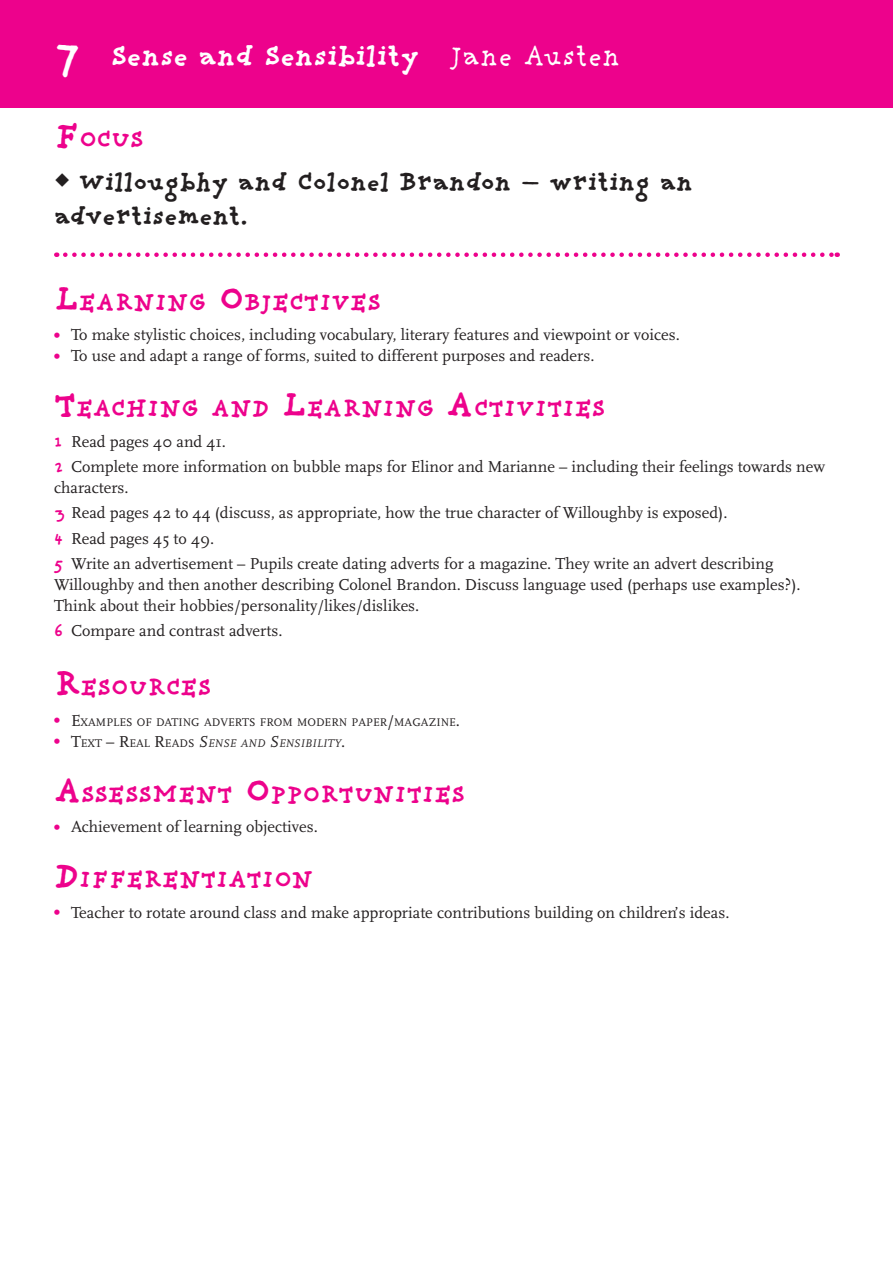
<style>
.page{position:relative;width:893px;height:1263px;background:#fff}
.page>*{position:absolute;margin:0;border:0;box-sizing:border-box;transform-origin:0 0}
.t1{font:700 30px "Providence";color:#fff}
.Focus_header_text{font:700 27px/34.5px "Providence";color:#231f20}
.Main_pink_heading{font:700 25.2px "Providence";color:#ed028c}
.Pink_Numbered_main_t{font:16.5px/21px "Scala";color:#231f20}
.bulleted_pink_main_t{font:16.5px "Scala";color:#231f20}
.Bulleted_main_text_a{font:11.55px "Scala";color:#231f20}
.Bulleted_main_text_a-2{font:italic 11.55px "Scala";color:#231f20}
.s1{font-size:45px}
.s2{font-weight:400}
.s3{font-size:36px}
.s4{font-weight:700;color:#ed028c}
.s5{font-family:"Providence";font-weight:700;color:#ed028c}
.s6{font-weight:700;font-size:16.5px;color:#ed028c}
.s7{font-size:16.5px}
.s8{font-weight:700;font-style:normal;font-size:16.5px;color:#ed028c}
.s9{font-style:normal;font-size:16.5px}
.s10{font-style:normal}
</style>
<div class="page">
<div style="left:0;top:0;width:893px;height:108px;background:#ed028c"></div>
<svg style="left:65px;top:252px;width:773px;height:5px"></svg>
<p class="t1" style="left:54px;top:38px;width:568px"><span class="s1">7</span> Sense and Sensibility <span class="s2">Jane Austen</span></p>
<p class="Main_pink_heading" style="left:54px;top:124px;width:91px"><span class="s3">F</span>OCUS</p>
<p class="Focus_header_text" style="left:54px;top:164px;width:640px;text-indent:26px">Willougbhy and Colonel Brandon – writing an advertisement.</p>
<p class="Main_pink_heading" style="left:54px;top:287px;width:328px"><span class="s3">L</span>EARNING <span class="s3">O</span>BJECTIVES</p>
<p class="bulleted_pink_main_t" style="left:54px;top:326px;width:627px"><span class="s4">•</span> To make stylistic choices, including vocabulary, literary features and viewpoint or voices.</p>
<p class="bulleted_pink_main_t" style="left:54px;top:347px;width:542px"><span class="s4">•</span> To use and adapt a range of forms, suited to different purposes and readers.</p>
<p class="Main_pink_heading" style="left:54px;top:394px;width:553px"><span class="s3">T</span>EACHING AND <span class="s3">L</span>EARNING <span class="s3">A</span> CTIVITIES</p>
<p class="Pink_Numbered_main_t" style="left:54px;top:431px;width:174px"><span class="s5">1</span> Read pages 40 and 41.</p>
<p class="Pink_Numbered_main_t" style="left:54px;top:456px;width:773px"><span class="s5">2</span> Complete more information on bubble maps for Elinor and Marianne – including their feelings towards new characters.</p>
<p class="Pink_Numbered_main_t" style="left:54px;top:503px;width:675px"><span class="s5">3</span> Read pages 42 to 44 (discuss, as appropriate, how the true character of Willoughby is exposed).</p>
<p class="Pink_Numbered_main_t" style="left:54px;top:528px;width:162px"><span class="s5">4</span> Read pages 45 to 49.</p>
<p class="Pink_Numbered_main_t" style="left:54px;top:553px;width:748px"><span class="s5">5</span> Write an advertisement – Pupils create dating adverts for a magazine. They write an advert describing<br>Willoughby and then another describing Colonel Brandon. Discuss language used (perhaps use examples?).<br>Think about their hobbies/personality/likes/dislikes.</p>
<p class="Pink_Numbered_main_t" style="left:54px;top:620px;width:230px"><span class="s5">6</span> Compare and contrast adverts.</p>
<p class="Main_pink_heading" style="left:54px;top:673px;width:159px"><span class="s3">R</span>ESOURCES</p>
<p class="Bulleted_main_text_a" style="left:54px;top:716px;width:408px"><span class="s6">•</span> <span class="s7">E</span>XAMPLES OF DATING ADVERTS FROM MODERN PAPER<span class="s7">/</span>MAGAZINE<span class="s7">.</span></p>
<p class="Bulleted_main_text_a-2" style="left:54px;top:737px;width:293px"><span class="s8">•</span> <span class="s9">T</span><span class="s10">EXT</span> <span class="s9">– R</span><span class="s10">EAL</span> <span class="s9">R</span><span class="s10">EADS</span> <span class="s7">S</span>ENSE AND <span class="s7">S</span>ENSIBILITY<span class="s9">.</span></p>
<p class="Main_pink_heading" style="left:54px;top:779px;width:412px"><span class="s3">A</span> SSESSMENT <span class="s3">O</span> PPORTUNITIES</p>
<p class="bulleted_pink_main_t" style="left:54px;top:818px;width:265px"><span class="s4">•</span> Achievement of learning objectives.</p>
<p class="Main_pink_heading" style="left:54px;top:865px;width:261px"><span class="s3">D</span> IFFERENTIATION</p>
<p class="bulleted_pink_main_t" style="left:54px;top:903px;width:677px"><span class="s4">•</span> Teacher to rotate around class and make appropriate contributions building on children’s ideas.</p>
</div>
